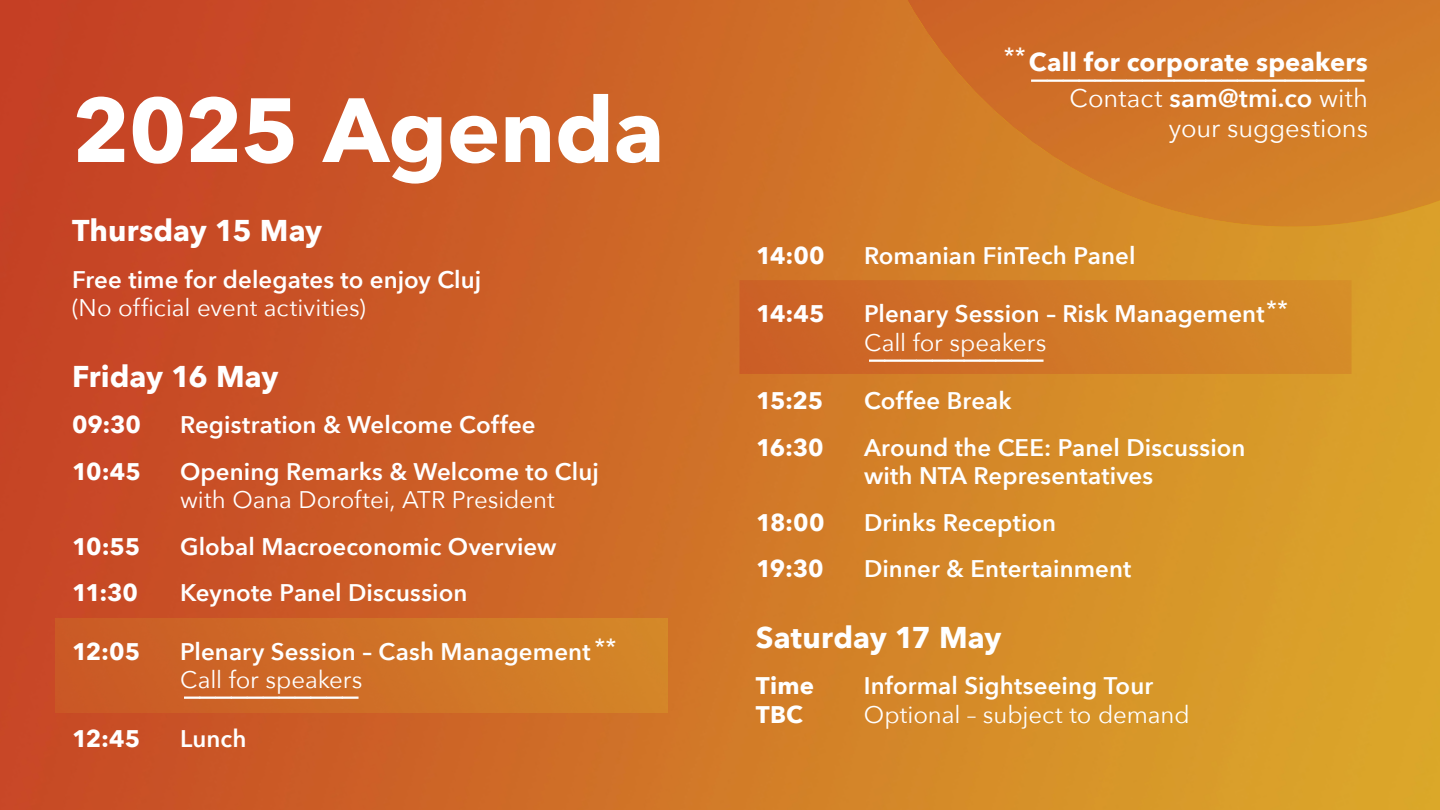
<style>
.page{position:relative;width:1440px;height:810px;background:#fff}
.page>*{position:absolute;margin:0;border:0;box-sizing:border-box;transform-origin:0 0}
.t1{font:700 90px "Avenir Next";letter-spacing:-.01em;color:#fff}
.t2{font:700 30px "Avenir Next";letter-spacing:.005em;color:#fff}
.t3{font:28.5px "Arial";color:#fff}
.t4{font:700 25.5px/36px "Avenir Next";letter-spacing:.005em;color:#fff;text-align:right}
.t5{font:25.5px "Avenir Next";letter-spacing:-.005em;color:#fff}
.t6{font:600 24px/28.5px "Avenir Next";letter-spacing:.005em;color:#fff}
.t7{font:24px "Avenir Next";letter-spacing:-.005em;color:#fff}
.t8{font:700 24px "Avenir Next";letter-spacing:-.005em;color:#fff}
.s1{font-weight:400}
.s2{font-weight:600}
</style>
<div class="page">
<img style="left:0;top:0;width:1440px;height:810px">
<img style="left:740px;top:280px;width:612px;height:94px">
<img style="left:56px;top:618px;width:612px;height:94px">
<svg style="left:821px;top:0;width:619px;height:254px;background:#d37f28"></svg>
<img style="left:907px;top:0;width:533px;height:232px">
<h1 class="t1" style="left:72px;top:53px;width:594px">2025 Agenda</h1>
<p class="t2" style="left:72px;top:205px;width:252px">Thursday 15 May</p>
<p class="t6" style="left:72px;top:265px;width:411px">Free time for delegates to enjoy Cluj</p>
<p class="t7" style="left:72px;top:288px;width:295px">(No official event activities)</p>
<p class="t2" style="left:72px;top:350px;width:208px">Friday 16 May</p>
<p class="t8" style="left:72px;top:404px;width:71px">09:30</p>
<p class="t6" style="left:180px;top:410px;width:357px">Registration &amp; Welcome Coffee</p>
<p class="t8" style="left:72px;top:451px;width:70px">10:45</p>
<p class="t6" style="left:180px;top:457px;width:421px">Opening Remarks &amp; Welcome to Cluj</p>
<p class="t7" style="left:180px;top:480px;width:376px">with Oana Doroftei, ATR President</p>
<p class="t8" style="left:72px;top:526px;width:70px">10:55</p>
<p class="t6" style="left:180px;top:532px;width:378px">Global Macroeconomic Overview</p>
<p class="t8" style="left:72px;top:572px;width:67px">11:30</p>
<p class="t6" style="left:180px;top:578px;width:289px">Keynote Panel Discussion</p>
<p class="t8" style="left:72px;top:631px;width:70px">12:05</p>
<p class="t6" style="left:180px;top:637px;width:412px">Plenary Session – Cash Management</p>
<p class="t7" style="left:180px;top:660px;width:184px">Call for speakers</p>
<p class="t8" style="left:72px;top:718px;width:70px">12:45</p>
<p class="t6" style="left:180px;top:724px;width:68px">Lunch</p>
<p class="t3" style="left:595px;top:631px;width:24px">**</p>
<p class="t3" style="left:184px;top:664px;width:176px">___________</p>
<p class="t3" style="left:1004px;top:47px;width:362px">** _____________________</p>
<p class="t4" style="left:1029px;top:44px;width:341px">Call for corporate speakers<br><span class="s1">Contact</span> <span class="s2">sam@tmi.co</span> <span class="s1">with</span></p>
<p class="t5" style="left:1169px;top:107px;width:201px">your suggestions</p>
<p class="t8" style="left:756px;top:235px;width:70px">14:00</p>
<p class="t6" style="left:864px;top:241px;width:273px">Romanian FinTech Panel</p>
<p class="t3" style="left:1266px;top:292px;width:24px">**</p>
<p class="t8" style="left:756px;top:293px;width:70px">14:45</p>
<p class="t6" style="left:864px;top:299px;width:402px">Plenary Session – Risk Management</p>
<p class="t7" style="left:864px;top:322px;width:184px">Call for speakers</p>
<p class="t8" style="left:756px;top:380px;width:69px">15:25</p>
<p class="t6" style="left:864px;top:386px;width:149px">Coffee Break</p>
<p class="t8" style="left:756px;top:427px;width:69px">16:30</p>
<p class="t6" style="left:864px;top:433px;width:383px">Around the CEE: Panel Discussion with NTA Representatives</p>
<p class="t8" style="left:756px;top:502px;width:70px">18:00</p>
<p class="t6" style="left:864px;top:508px;width:194px">Drinks Reception</p>
<p class="t8" style="left:756px;top:548px;width:69px">19:30</p>
<p class="t6" style="left:864px;top:554px;width:269px">Dinner &amp; Entertainment</p>
<p class="t3" style="left:869px;top:327px;width:176px">___________</p>
<p class="t2" style="left:756px;top:611px;width:247px">Saturday 17 May</p>
<p class="t8" style="left:756px;top:665px;width:60px">Time</p>
<p class="t6" style="left:864px;top:671px;width:291px">Informal Sightseeing Tour</p>
<p class="t8" style="left:756px;top:694px;width:48px">TBC</p>
<p class="t7" style="left:864px;top:694px;width:327px">Optional – subject to demand</p>
</div>
